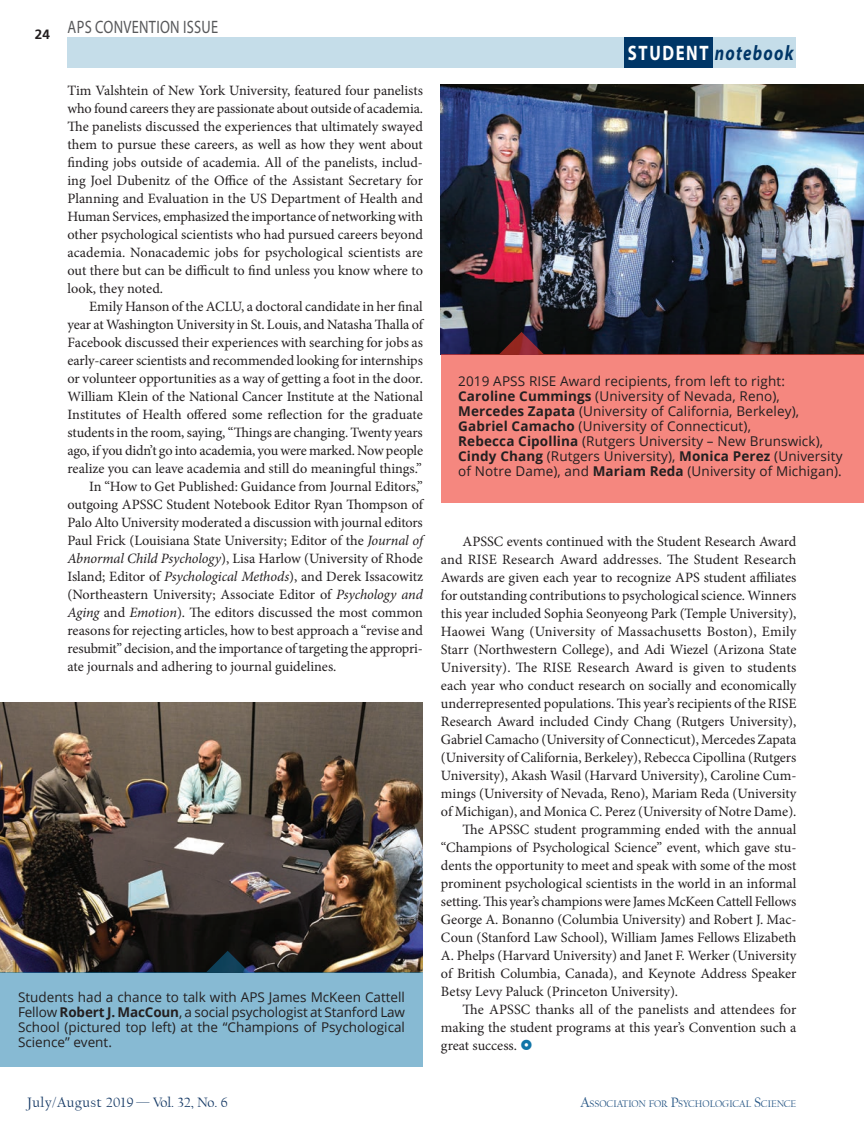
<style>
.page{position:relative;width:864px;height:1134px;background:#fff}
.page>*{position:absolute;margin:0;border:0;box-sizing:border-box;transform-origin:0 0}
.t1{font:italic 700 21px "Myriad Pro";letter-spacing:.075em;color:#003667;scale:.8 1}
.t2{font:18px "Myriad Pro";letter-spacing:.02em;color:#57585a;scale:.8 1}
.t3{font:14.25px/18px "Minion Pro";letter-spacing:-.005em;color:#231f20;text-align:justify}
.t4{font:14.25px "Californian FB";letter-spacing:.04em;color:#153965}
.t5{font:13.5px/15px "Open Sans";letter-spacing:.01em;color:#231f20;text-align:justify}
.t6{font:10.05px "Californian FB";color:#265685}
.s1{font-style:italic}
.s2{font-weight:700}
.s3{font-style:normal;color:#fff}
.s4{font-size:14.25px}
</style>
<div class="page">
<img style="left:441px;top:84px;width:423px;height:271px">
<svg style="left:499px;top:332px;width:45px;height:23px"></svg>
<div style="left:441px;top:355px;width:423px;height:148px;background:#f5877f"></div>
<img style="left:0;top:702px;width:423px;height:270px">
<div style="left:68px;top:37px;width:728px;height:31px;background:#c5dde9"></div>
<div style="left:624px;top:37px;width:89px;height:31px;background:#003667"></div>
<svg style="left:205px;top:951px;width:46px;height:21px"></svg>
<div style="left:0;top:972px;width:423px;height:94px;background:#87bad3"></div>
<p class="t2" style="left:35px;top:16px;width:231px"><sub>24</sub> APS CONVENTION ISSUE</p>
<p class="t3" style="left:68px;top:81px;width:357px">Tim Valshtein of New York University, featured four panelists who found careers they are passionate about outside of academia.<br>The panelists discussed the experiences that ultimately swayed them to pursue these careers, as well as how they went about finding jobs outside of academia. All of the panelists, includ&shy;ing Joel Dubenitz of the Office of the Assistant Secretary for Planning and Evaluation in the US Department of Health and Human Services, emphasized the importance of networking with other psychological scientists who had pursued careers beyond academia. Nonacademic jobs for psychological scientists are out there but can be difficult to find unless you know where to look, they noted.</p>
<p class="t3" style="left:89px;top:297px;width:335px">Emily Hanson of the ACLU, a doctoral candidate in her final</p>
<p class="t3" style="left:68px;top:315px;width:357px">year at Washington University in St. Louis, and Natasha Thalla of</p>
<p class="t3" style="left:68px;top:333px;width:357px">Facebook discussed their experiences with searching for jobs as</p>
<p class="t3" style="left:68px;top:351px;width:357px">early-career scientists and recommended looking for internships</p>
<p class="t3" style="left:68px;top:369px;width:357px">or volunteer opportunities as a way of getting a foot in the door.</p>
<p class="t3" style="left:68px;top:387px;width:357px">William Klein of the National Cancer Institute at the National</p>
<p class="t3" style="left:68px;top:405px;width:357px">Institutes of Health offered some reflection for the graduate</p>
<p class="t3" style="left:68px;top:423px;width:357px">students in the room, saying, “Things are changing. Twenty years</p>
<p class="t3" style="left:68px;top:441px;width:357px">ago, if you didn’t go into academia, you were marked. Now people</p>
<p class="t3" style="left:68px;top:459px;width:356px">realize you can leave academia and still do meaningful things.”</p>
<p class="t3" style="left:89px;top:477px;width:335px">In “How to Get Published: Guidance from Journal Editors,”</p>
<p class="t3" style="left:68px;top:495px;width:357px">outgoing APSSC Student Notebook Editor Ryan Thompson of</p>
<p class="t3" style="left:68px;top:513px;width:357px">Palo Alto University moderated a discussion with journal editors</p>
<p class="t3" style="left:68px;top:531px;width:357px">Paul Frick (Louisiana State University; Editor of the <span class="s1">Journal of</span></p>
<p class="t3" style="left:68px;top:549px;width:357px"><span class="s1">Abnormal Child Psychology</span>), Lisa Harlow (University of Rhode</p>
<p class="t3" style="left:68px;top:567px;width:357px">Island; Editor of <span class="s1">Psychological Methods</span>), and Derek Issacowitz</p>
<p class="t3" style="left:68px;top:585px;width:357px">(Northeastern University; Associate Editor of <span class="s1">Psychology and</span></p>
<p class="t3" style="left:68px;top:603px;width:357px"><span class="s1">Aging</span> and <span class="s1">Emotion</span>). The editors discussed the most common</p>
<p class="t3" style="left:68px;top:621px;width:357px">reasons for rejecting articles, how to best approach a “revise and</p>
<p class="t3" style="left:68px;top:639px;width:357px">resubmit” decision, and the importance of targeting the appropri-</p>
<p class="t3" style="left:68px;top:657px;width:270px">ate journals and adhering to journal guidelines.</p>
<p class="t5" style="left:18px;top:990px;width:389px">Students had a chance to talk with APS James McKeen Cattell Fellow <span class="s2">Robert J. MacCoun</span>, a social psychologist at Stanford Law School (pictured top left) at the “Champions of Psychological Science” event.</p>
<h1 class="t1" style="left:628px;top:39px;width:209px"><span class="s3">STUDENT</span> notebook</h1>
<p class="t5" style="left:458px;top:373px;width:386px;text-align:left">2019 APSS RISE Award recipients, from left to right:<br><span class="s2">Caroline Cummings</span> (University of Nevada, Reno), <span class="s2">Mercedes Zapata</span> (University of California, Berkeley), <span class="s2">Gabriel Camacho</span> (University of Connecticut),<br><span class="s2">Rebecca Cipollina</span> (Rutgers University – New Brunswick), <span class="s2">Cindy Chang</span> (Rutgers University), <span class="s2">Monica Perez</span> (University of Notre Dame), and <span class="s2">Mariam Reda</span> (University of Michigan).</p>
<p class="t3" style="left:463px;top:532px;width:335px">APSSC events continued with the Student Research Award</p>
<p class="t3" style="left:441px;top:550px;width:357px">and RISE Research Award addresses. The Student Research</p>
<p class="t3" style="left:441px;top:568px;width:357px">Awards are given each year to recognize APS student affiliates</p>
<p class="t3" style="left:441px;top:586px;width:357px">for outstanding contributions to psychological science. Winners</p>
<p class="t3" style="left:441px;top:604px;width:357px">this year included Sophia Seonyeong Park (Temple University),</p>
<p class="t3" style="left:441px;top:622px;width:357px">Haowei Wang (University of Massachusetts Boston), Emily</p>
<p class="t3" style="left:441px;top:640px;width:357px">Starr (Northwestern College), and Adi Wiezel (Arizona State</p>
<p class="t3" style="left:441px;top:658px;width:357px">University). The RISE Research Award is given to students</p>
<p class="t3" style="left:441px;top:676px;width:357px">each year who conduct research on socially and economically</p>
<p class="t3" style="left:441px;top:694px;width:357px">underrepresented populations. This year’s recipients of the RISE</p>
<p class="t3" style="left:441px;top:712px;width:357px">Research Award included Cindy Chang (Rutgers University),</p>
<p class="t3" style="left:441px;top:730px;width:357px">Gabriel Camacho (University of Connecticut), Mercedes Zapata</p>
<p class="t3" style="left:441px;top:748px;width:357px">(University of California, Berkeley), Rebecca Cipollina (Rutgers</p>
<p class="t3" style="left:441px;top:766px;width:357px">University), Akash Wasil (Harvard University), Caroline Cum-</p>
<p class="t3" style="left:441px;top:784px;width:357px">mings (University of Nevada, Reno), Mariam Reda (University</p>
<p class="t3" style="left:441px;top:802px;width:357px">of Michigan), and Monica C. Perez (University of Notre Dame).</p>
<p class="t3" style="left:463px;top:820px;width:335px">The APSSC student programming ended with the annual</p>
<p class="t3" style="left:441px;top:838px;width:357px">“Champions of Psychological Science” event, which gave stu-</p>
<p class="t3" style="left:441px;top:856px;width:357px">dents the opportunity to meet and speak with some of the most</p>
<p class="t3" style="left:441px;top:874px;width:357px">prominent psychological scientists in the world in an informal</p>
<p class="t3" style="left:441px;top:892px;width:357px">setting. This year’s champions were James McKeen Cattell Fellows</p>
<p class="t3" style="left:441px;top:910px;width:357px">George A. Bonanno (Columbia University) and Robert J. Mac-</p>
<p class="t3" style="left:441px;top:928px;width:357px">Coun (Stanford Law School), William James Fellows Elizabeth</p>
<p class="t3" style="left:441px;top:946px;width:357px">A. Phelps (Harvard University) and Janet F. Werker (University</p>
<p class="t3" style="left:441px;top:964px;width:357px">of British Columbia, Canada), and Keynote Address Speaker</p>
<p class="t3" style="left:441px;top:982px;width:239px">Betsy Levy Paluck (Princeton University).</p>
<p class="t3" style="left:463px;top:1000px;width:335px">The APSSC thanks all of the panelists and attendees for</p>
<p class="t3" style="left:441px;top:1018px;width:357px">making the student programs at this year’s Convention such a</p>
<p class="t3" style="left:441px;top:1036px;width:78px">great success.</p>
<p class="t4" style="left:27px;top:1094px;width:202px">July/August 2019 — Vol. 32, No. 6</p>
<p class="t6" style="left:581px;top:1098px;width:217px"><span class="s4">A</span>SSOCIATION FOR <span class="s4">P</span>SYCHOLOGICAL <span class="s4">S</span>CIENCE</p>
</div>
